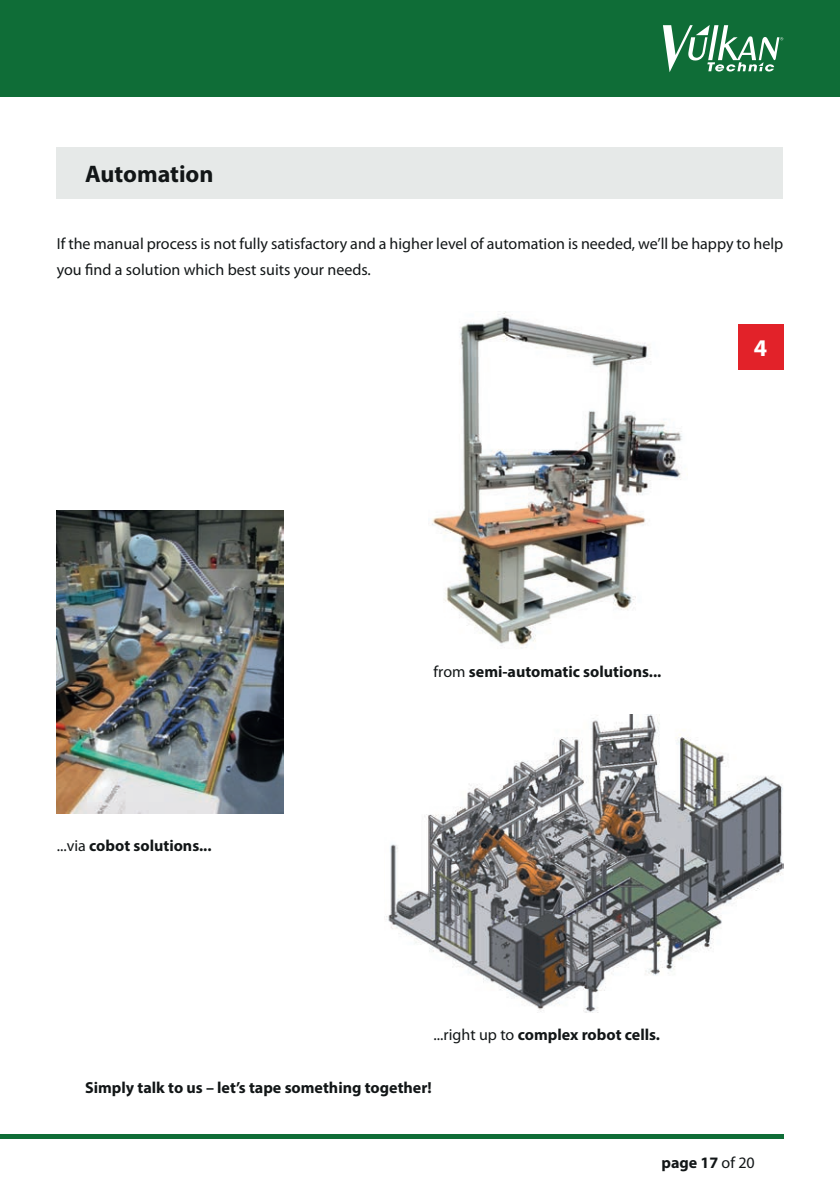
<style>
.page{position:relative;width:840px;height:1191px;background:#fff}
.page>*{position:absolute;margin:0;border:0;box-sizing:border-box;transform-origin:0 0}
.t1{font:700 24px "Myriad Pro";color:#121617}
.t2{font:700 24px "Myriad Pro";color:#fff}
.t3{font:700 16px "Myriad Pro";color:#121617}
.t4{font:16px/26px "Myriad Pro";color:#121617}
.s1{font-weight:400}
</style>
<div class="page">
<div style="left:0;top:0;width:839px;height:96px;background:#0f6d37"></div>
<svg style="left:663px;top:25px;width:119px;height:47px"></svg>
<hr style="left:0;top:1134px;width:782px;height:4px;background:#0f6d37">
<div style="left:57px;top:147px;width:725px;height:51px;background:#e6e9e8"></div>
<div style="left:737px;top:324px;width:45px;height:45px;background:#e22229"></div>
<img style="left:57px;top:510px;width:226px;height:304px">
<img style="left:432px;top:312px;width:250px;height:337px">
<img style="left:386px;top:714px;width:396px;height:299px">
<h1 class="t1" style="left:85px;top:158px;width:130px">Automation</h1>
<p class="t4" style="left:57px;top:230px;width:727px">If the manual process is not fully satisfactory and a higher level of automation is needed, we’ll be happy to help you nd a solution which best suits your needs.</p>
<h1 class="t2" style="left:753px;top:332px;width:15px">4</h1>
<p class="t3" style="left:57px;top:835px;width:156px"><span class="s1">...via</span> cobot solutions...</p>
<p class="t3" style="left:433px;top:661px;width:229px"><span class="s1">from</span> semi-automatic solutions...</p>
<p class="t3" style="left:433px;top:1023px;width:228px"><span class="s1">...right up to</span> complex robot cells.</p>
<p class="t3" style="left:85px;top:1077px;width:348px">Simply talk to us – let’s tape something together!</p>
<p class="t3" style="left:661px;top:1151px;width:95px">page 17 <span class="s1">of 20</span></p>
</div>
